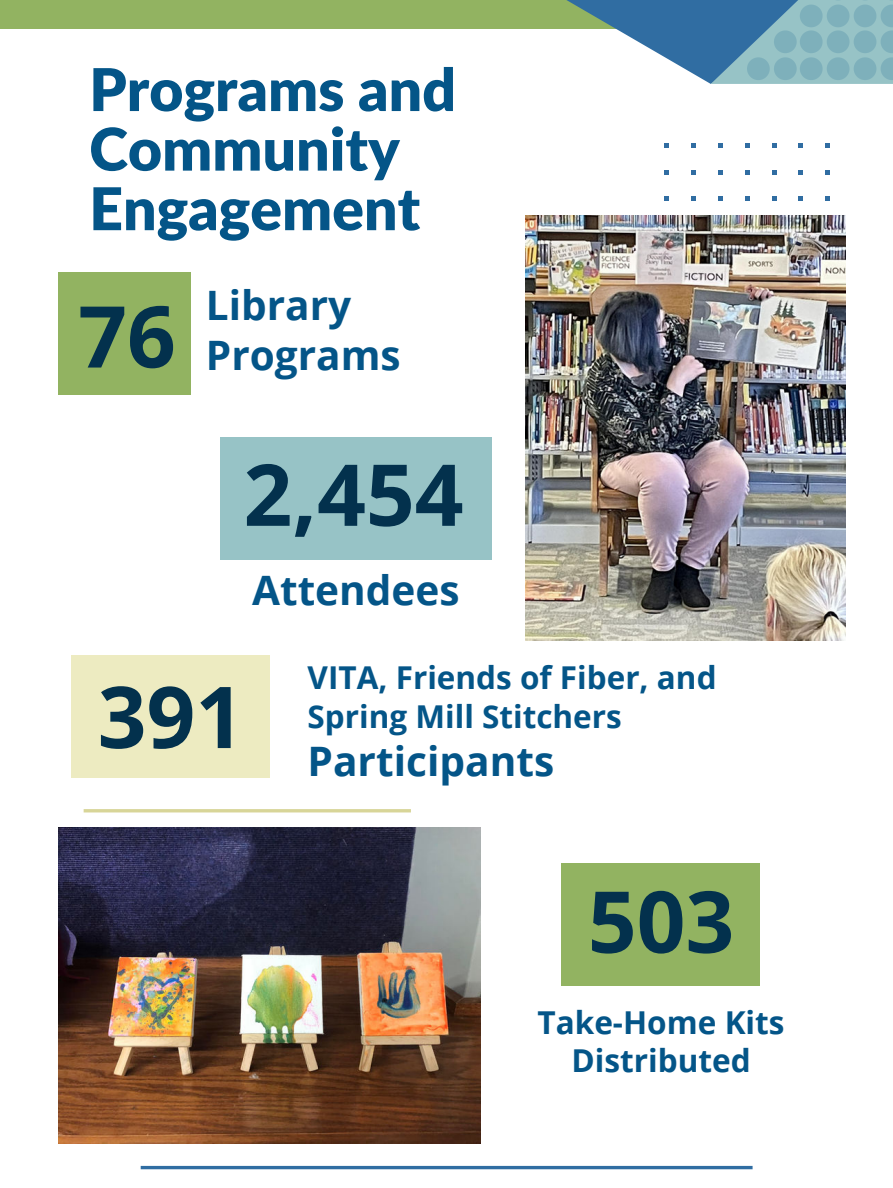
<style>
.page{position:relative;width:893px;height:1188px;background:#fff}
.page>*{position:absolute;margin:0;border:0;box-sizing:border-box;transform-origin:0 0}
.t1{font:700 85.5px "Open Sans";color:#03314d}
.t2{font:900 58.95px/59.6px "Lato";color:#045588}
.t3{font:700 40.65px "Open Sans";color:#045588}
.t4{font:700 40.5px/49.5px "Open Sans";color:#045588}
.t5{font:700 31.5px/38.2px "Open Sans";color:#045588}
.s1{font-size:85.5px;color:#03314d}
</style>
<div class="page">
<img style="left:526px;top:215px;width:319px;height:425px">
<svg style="left:664px;top:143px;width:4px;height:5px"></svg>
<svg style="left:664px;top:170px;width:4px;height:4px"></svg>
<svg style="left:664px;top:197px;width:4px;height:4px"></svg>
<svg style="left:691px;top:143px;width:4px;height:5px"></svg>
<svg style="left:691px;top:170px;width:4px;height:4px"></svg>
<svg style="left:691px;top:197px;width:4px;height:4px"></svg>
<svg style="left:718px;top:143px;width:4px;height:5px"></svg>
<svg style="left:718px;top:170px;width:4px;height:4px"></svg>
<svg style="left:718px;top:197px;width:4px;height:4px"></svg>
<svg style="left:745px;top:143px;width:4px;height:5px"></svg>
<svg style="left:745px;top:170px;width:4px;height:4px"></svg>
<svg style="left:745px;top:197px;width:4px;height:4px"></svg>
<svg style="left:772px;top:143px;width:4px;height:5px"></svg>
<svg style="left:772px;top:170px;width:4px;height:4px"></svg>
<svg style="left:772px;top:197px;width:4px;height:4px"></svg>
<svg style="left:798px;top:143px;width:5px;height:5px"></svg>
<svg style="left:798px;top:170px;width:5px;height:4px"></svg>
<svg style="left:798px;top:197px;width:5px;height:4px"></svg>
<svg style="left:825px;top:143px;width:4px;height:5px"></svg>
<svg style="left:825px;top:170px;width:4px;height:4px"></svg>
<svg style="left:825px;top:197px;width:4px;height:4px"></svg>
<div style="left:58px;top:273px;width:133px;height:122px;background:#92b361"></div>
<hr style="left:84px;top:809px;width:327px;height:3px;background:#d8d598">
<div style="left:0;top:0;width:684px;height:29px;background:#92b361"></div>
<svg style="left:567px;top:0;width:143px;height:84px"></svg>
<svg style="left:710px;top:0;width:182px;height:84px;background:#5289ae"></svg>
<svg style="left:747px;top:0;width:145px;height:80px;background:#7fb0bc"></svg>
<div style="left:221px;top:438px;width:270px;height:122px;background:#97c3c6"></div>
<div style="left:71px;top:655px;width:198px;height:123px;background:#edebc1"></div>
<div style="left:561px;top:863px;width:198px;height:123px;background:#92b361"></div>
<hr style="left:141px;top:1166px;width:611px;height:3px;background:#306da2">
<img style="left:58px;top:828px;width:422px;height:316px">
<h2 class="t2" style="left:89px;top:57px;width:368px">Programs and<br>Community<br>Engagement</h2>
<p class="t4" style="left:78px;top:280px;width:324px;text-indent:128px">Library<br><span class="s1">76</span> Programs</p>
<h1 class="t1" style="left:243px;top:434px;width:221px">2,454</h1>
<p class="t4" style="left:252px;top:564px;width:209px">Attendees</p>
<h1 class="t1" style="left:98px;top:657px;width:148px">391</h1>
<p class="t5" style="left:307px;top:658px;width:410px">VITA, Friends of Fiber, and<br>Spring Mill Stitchers</p>
<p class="t3" style="left:307px;top:732px;width:248px">Participants</p>
<h1 class="t1" style="left:587px;top:861px;width:148px">503</h1>
<p class="t5" style="left:537px;top:1002px;width:249px;text-align:center">Take-Home Kits<br>Distributed</p>
</div>
